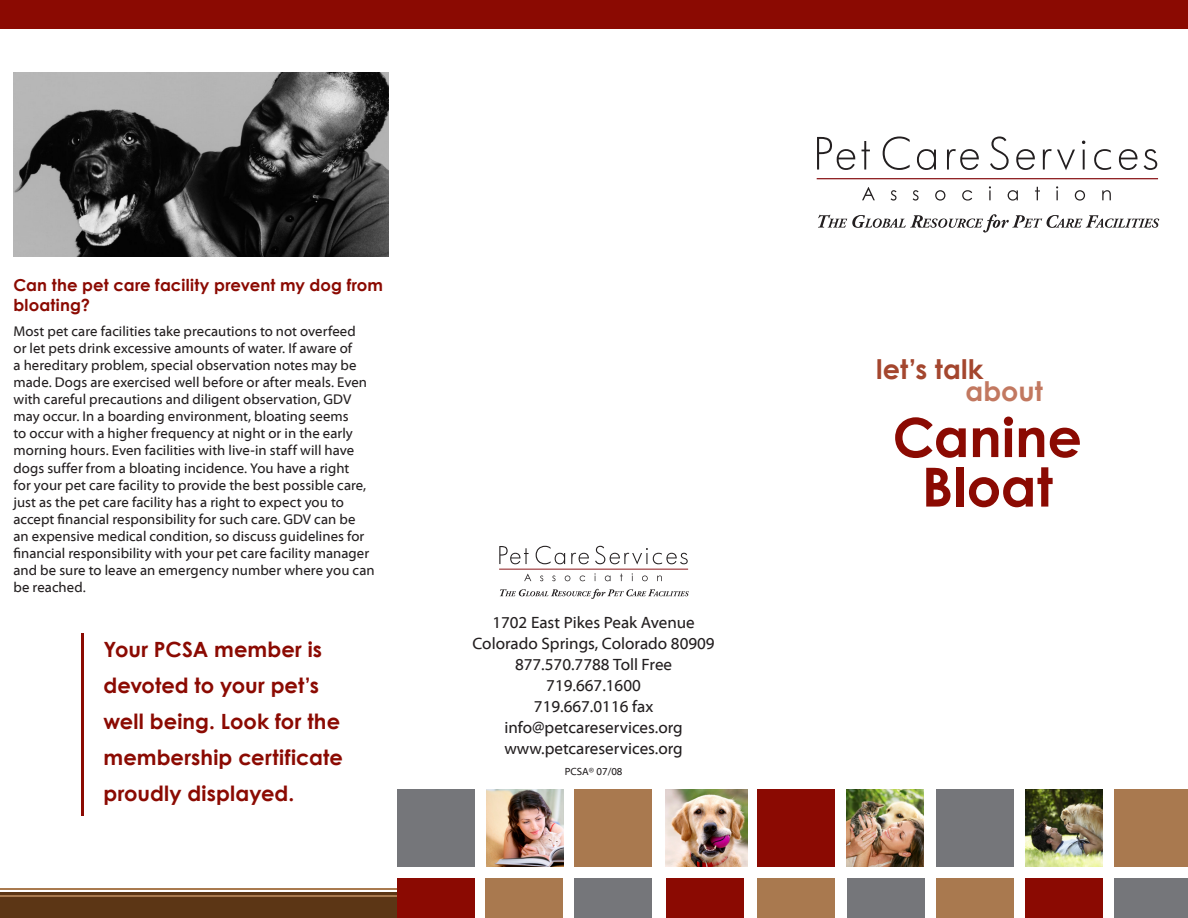
<style>
.page{position:relative;width:1188px;height:918px;background:#fff}
.page>*{position:absolute;margin:0;border:0;box-sizing:border-box;transform-origin:0 0}
.t1{font:700 54px "Century Gothic";letter-spacing:.005em;color:#8b0a02}
.t2{font:700 27px "Century Gothic";letter-spacing:.01em;color:#a4462e}
.t3{font:700 27px "Century Gothic";color:#c27860}
.Block_Text{font:700 21px/36px "Century Gothic";letter-spacing:.005em;color:#8b0a02}
.Return_Address_info{font:16.5px "Myriad Web Pro";color:#231f20}
.Sub_Heading{font:700 16.5px/19.8px "Century Gothic";letter-spacing:.005em;color:#8b0a02}
.Body{font:14.25px/17.1px "Myriad Web Pro";color:#231f20}
.Return_Address_info-2{font:10.5px "Myriad Web Pro";color:#231f20}
</style>
<div class="page">
<div style="left:1115px;top:789px;width:73px;height:78px;background:#a9794f"></div>
<div style="left:936px;top:789px;width:77px;height:78px;background:#75767a"></div>
<div style="left:397px;top:789px;width:78px;height:78px;background:#75767a"></div>
<div style="left:757px;top:789px;width:77px;height:78px;background:#8b0a02"></div>
<div style="left:574px;top:789px;width:77px;height:78px;background:#a9794f"></div>
<div style="left:1115px;top:879px;width:73px;height:39px;background:#75767a"></div>
<div style="left:1026px;top:879px;width:77px;height:39px;background:#8b0a02"></div>
<div style="left:936px;top:879px;width:77px;height:39px;background:#a9794f"></div>
<div style="left:757px;top:879px;width:77px;height:39px;background:#a9794f"></div>
<div style="left:574px;top:879px;width:77px;height:39px;background:#75767a"></div>
<div style="left:486px;top:879px;width:77px;height:39px;background:#a9794f"></div>
<div style="left:847px;top:879px;width:77px;height:39px;background:#75767a"></div>
<div style="left:666px;top:879px;width:77px;height:39px;background:#8b0a02"></div>
<img style="left:846px;top:790px;width:78px;height:77px">
<img style="left:665px;top:790px;width:82px;height:77px">
<img style="left:1025px;top:790px;width:78px;height:77px">
<img style="left:486px;top:790px;width:78px;height:77px">
<div style="left:0;top:0;width:1188px;height:29px;background:#8b0a02"></div>
<div style="left:0;top:893px;width:397px;height:25px;background:#5c3615"></div>
<hr style="left:0;top:888px;width:397px;height:2px;background:#a97a4f">
<hr style="left:0;top:895px;width:397px;height:2px;background:#a97a4f">
<div style="left:397px;top:879px;width:78px;height:39px;background:#8b0a02"></div>
<svg style="left:524px;top:574px;width:7px;height:7px"></svg>
<svg style="left:552px;top:576px;width:4px;height:5px"></svg>
<svg style="left:565px;top:576px;width:5px;height:5px"></svg>
<svg style="left:580px;top:576px;width:5px;height:5px"></svg>
<svg style="left:594px;top:573px;width:2px;height:8px"></svg>
<svg style="left:605px;top:576px;width:6px;height:5px"></svg>
<svg style="left:620px;top:574px;width:3px;height:7px"></svg>
<svg style="left:642px;top:576px;width:6px;height:5px"></svg>
<svg style="left:657px;top:576px;width:5px;height:5px"></svg>
<svg style="left:499px;top:546px;width:30px;height:18px"></svg>
<svg style="left:536px;top:546px;width:29px;height:18px"></svg>
<svg style="left:571px;top:553px;width:18px;height:11px"></svg>
<svg style="left:595px;top:546px;width:93px;height:19px"></svg>
<hr style="left:499px;top:569px;width:189px;height:1px;background:#8b171a">
<svg style="left:500px;top:589px;width:189px;height:10px"></svg>
<svg style="left:862px;top:187px;width:13px;height:13px"></svg>
<svg style="left:891px;top:190px;width:6px;height:11px"></svg>
<svg style="left:913px;top:190px;width:6px;height:11px"></svg>
<svg style="left:935px;top:190px;width:10px;height:11px"></svg>
<svg style="left:962px;top:190px;width:10px;height:11px"></svg>
<svg style="left:989px;top:186px;width:2px;height:14px"></svg>
<svg style="left:1008px;top:190px;width:10px;height:11px"></svg>
<svg style="left:1035px;top:187px;width:5px;height:13px"></svg>
<svg style="left:1056px;top:186px;width:2px;height:14px"></svg>
<svg style="left:1075px;top:190px;width:10px;height:11px"></svg>
<svg style="left:1102px;top:190px;width:9px;height:10px"></svg>
<svg style="left:817px;top:137px;width:38px;height:33px"></svg>
<svg style="left:862px;top:141px;width:8px;height:29px"></svg>
<svg style="left:883px;top:136px;width:27px;height:34px"></svg>
<svg style="left:917px;top:149px;width:19px;height:21px"></svg>
<svg style="left:947px;top:149px;width:32px;height:21px"></svg>
<svg style="left:990px;top:136px;width:19px;height:34px"></svg>
<svg style="left:1016px;top:149px;width:19px;height:21px"></svg>
<svg style="left:1043px;top:149px;width:32px;height:21px"></svg>
<svg style="left:1082px;top:141px;width:3px;height:29px"></svg>
<svg style="left:1094px;top:149px;width:17px;height:21px"></svg>
<svg style="left:1119px;top:149px;width:18px;height:21px"></svg>
<svg style="left:1144px;top:149px;width:13px;height:21px"></svg>
<hr style="left:817px;top:178px;width:341px;height:1px;background:#8b171a">
<svg style="left:818px;top:214px;width:341px;height:19px"></svg>
<img style="left:14px;top:72px;width:374px;height:185px">
<hr style="left:81px;top:633px;width:3px;height:183px;background:#8b0a02">
<p class="Sub_Heading" style="left:14px;top:275px;width:371px">Can the pet care facility prevent my dog from bloating?</p>
<p class="Body" style="left:14px;top:323px;width:363px">Most pet care facilities take precautions to not overfeed<br>or let pets drink excessive amounts of water. If aware of<br>a hereditary problem, special observation notes may be made. Dogs are exercised well before or after meals. Even with careful precautions and diligent observation, GDV may occur. In a boarding environment, bloating seems<br>to occur with a higher frequency at night or in the early morning hours. Even facilities with live-in staff will have dogs suffer from a bloating incidence. You have a right<br>for your pet care facility to provide the best possible care, just as the pet care facility has a right to expect you to accept financial responsibility for such care. GDV can be<br>an expensive medical condition, so discuss guidelines for financial responsibility with your pet care facility manager and be sure to leave an emergency number where you can be reached.</p>
<p class="Block_Text" style="left:104px;top:630px;width:241px">Your PCSA member is devoted to your pet’s well being. Look for the membership certificate proudly displayed.</p>
<p class="Return_Address_info" style="left:492px;top:614px;width:204px">1702 East Pikes Peak Avenue</p>
<p class="Return_Address_info" style="left:473px;top:635px;width:244px">Colorado Springs, Colorado 80909</p>
<p class="Return_Address_info" style="left:515px;top:656px;width:159px">877.570.7788 Toll Free</p>
<p class="Return_Address_info" style="left:546px;top:677px;width:96px">719.667.1600</p>
<p class="Return_Address_info" style="left:534px;top:698px;width:121px">719.667.0116 fax</p>
<p class="Return_Address_info" style="left:504px;top:719px;width:180px">info@petcareservices.org</p>
<p class="Return_Address_info" style="left:504px;top:740px;width:180px">www.petcareservices.org</p>
<p class="Return_Address_info-2" style="left:565px;top:766px;width:59px">PCSA® 07/08</p>
<p class="t2" style="left:876px;top:349px;width:109px">let’s talk</p>
<p class="t1" style="left:893px;top:396px;width:191px">Canine</p>
<p class="t1" style="left:922px;top:446px;width:133px">Bloat</p>
<p class="t3" style="left:965px;top:371px;width:79px">about</p>
</div>
